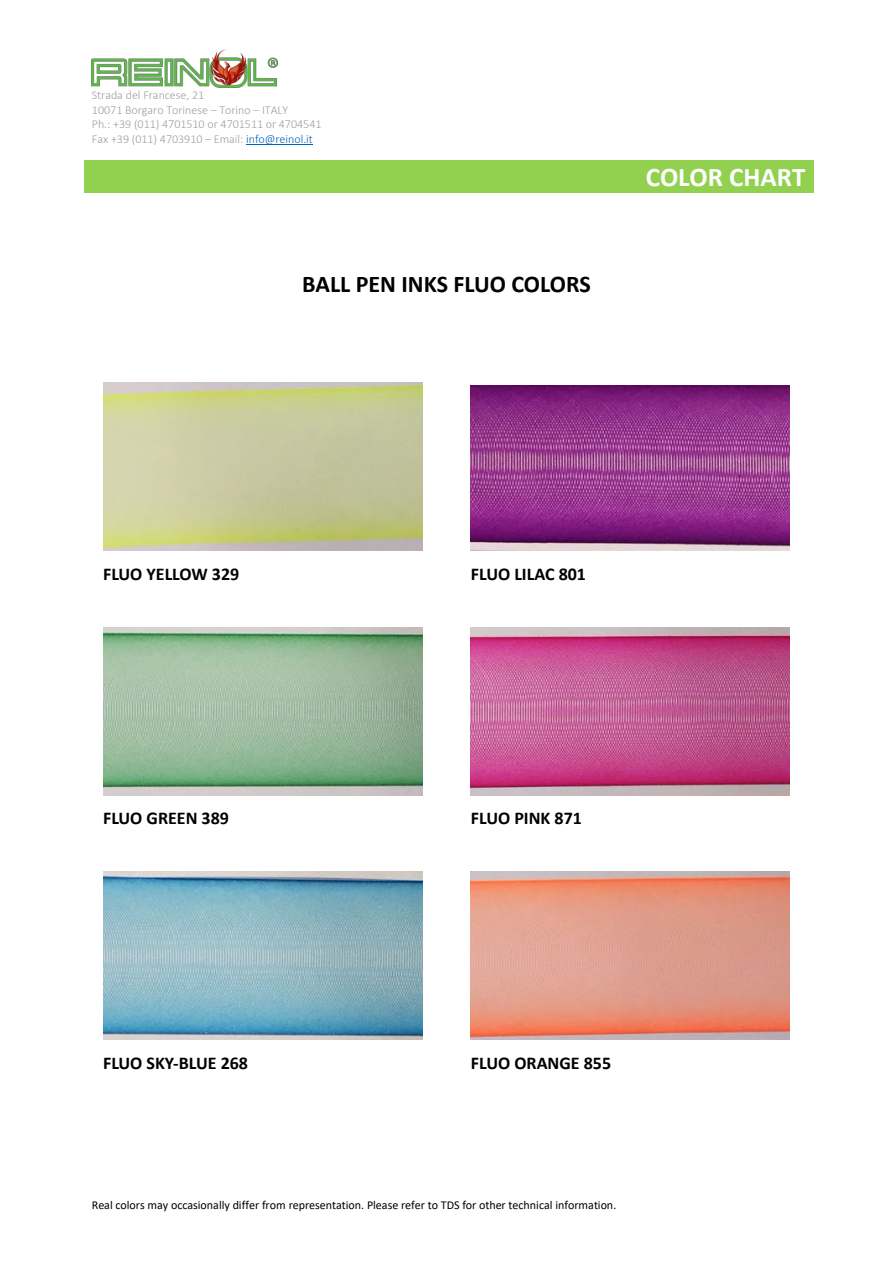
<style>
.page{position:relative;width:893px;height:1263px;background:#fff}
.page>*{position:absolute;margin:0;border:0;box-sizing:border-box;transform-origin:0 0}
.t1{font:700 27px "Calibri";color:#fff}
.t2{font:700 24px "Calibri";color:#000}
.t3{font:700 18px "Calibri";color:#000}
.t4{font:300 12px/14.7px "Calibri";color:#9e9d9d}
.t5{font:12px "Calibri";letter-spacing:-.005em;color:#000}
.s1{color:#0563c1}
</style>
<div class="page">
<img style="left:92px;top:49px;width:185px;height:38px">
<hr style="left:246px;top:144px;width:67px;height:1px;background:#0563c1">
<div style="left:84px;top:160px;width:730px;height:33px;background:#92d050"></div>
<img style="left:103px;top:383px;width:319px;height:168px">
<img style="left:103px;top:627px;width:319px;height:168px">
<img style="left:103px;top:872px;width:319px;height:168px">
<img style="left:471px;top:386px;width:319px;height:165px">
<img style="left:471px;top:627px;width:319px;height:168px">
<img style="left:471px;top:872px;width:319px;height:168px">
<p class="t4" style="left:92px;top:87px;width:231px">Strada del Francese, 21<br>10071 Borgaro Torinese – Torino – ITALY<br>Ph.: +39 (011) 4701510 or 4701511 or 4704541<br>Fax +39 (011) 4703910 – Email: <span class="s1">info@reinol.it</span></p>
<h2 class="t2" style="left:302px;top:269px;width:290px">BALL PEN INKS FLUO COLORS</h2>
<h1 class="t1" style="left:646px;top:158px;width:161px">COLOR CHART</h1>
<h3 class="t3" style="left:103px;top:562px;width:138px">FLUO YELLOW 329</h3>
<h3 class="t3" style="left:471px;top:562px;width:117px">FLUO LILAC 801</h3>
<h3 class="t3" style="left:103px;top:807px;width:127px">FLUO GREEN 389</h3>
<h3 class="t3" style="left:471px;top:807px;width:112px">FLUO PINK 871</h3>
<h3 class="t3" style="left:103px;top:1051px;width:146px">FLUO SKY-BLUE 268</h3>
<h3 class="t3" style="left:471px;top:1051px;width:142px">FLUO ORANGE 855</h3>
<p class="t5" style="left:92px;top:1197px;width:526px">Real colors may occasionally differ from representation. Please refer to TDS for other technical information.</p>
</div>
